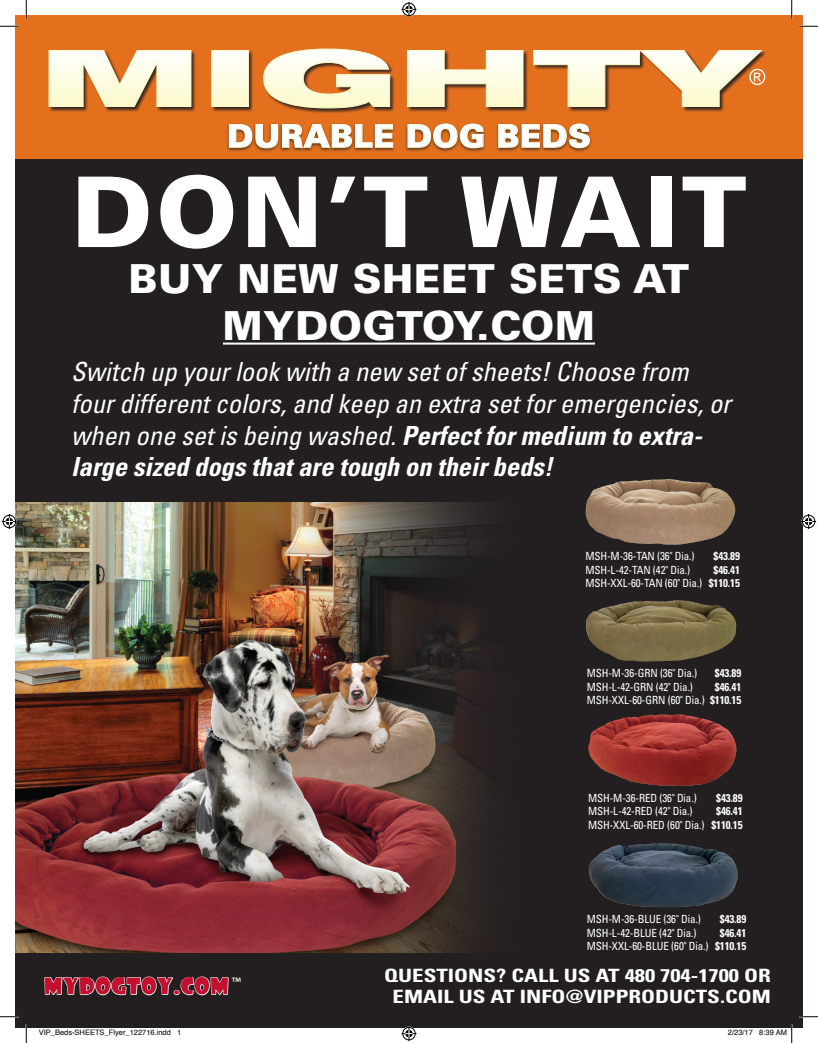
<style>
.page{position:relative;width:818px;height:1043px;background:#fff}
.page>*{position:absolute;margin:0;border:0;box-sizing:border-box;transform-origin:0 0}
.t1{font:900 97.5px "Univers LT";letter-spacing:.04em;color:#fff}
.t2{font:900 40px/46.2px "Univers LT";letter-spacing:.01em;color:#fff;text-align:center}
.t3{font:900 31.25px "Univers LT";letter-spacing:.02em;color:#fff}
.t4{font:italic condensed 26.38px/31.6px "Univers LT";color:#fff}
.t5{font:21.75px "Showcard Gothic";letter-spacing:.04em;color:#c3102f}
.t6{font:700 condensed 18.38px/21.4px "Univers LT";color:#fff;text-align:center;scale:1.25 1}
.t7{font:condensed 11.25px/13.5px "Univers LT";letter-spacing:-.01em;color:#fff;text-align:right}
.t8{font:700 condensed 11.25px "Univers LT";letter-spacing:-.01em;color:#fff}
.t9{font:7.5px "Helvetica";color:#000}
.s1{font-weight:700}
</style>
<div class="page">
<div style="left:15px;top:15px;width:787px;height:1013px;background:#231f20"></div>
<div style="left:15px;top:15px;width:787px;height:144px;background:#e4701e"></div>
<div style="left:49px;top:49px;width:718px;height:65px;background:#231f20;opacity:.9"></div>
<svg style="left:48px;top:48px;width:714px;height:60px"></svg>
<svg style="left:749px;top:69px;width:16px;height:16px"></svg>
<img style="left:15px;top:502px;width:466px;height:451px">
<div style="left:584px;top:598px;width:158px;height:70px;background:#231f20;opacity:.6"></div>
<img style="left:616px;top:600px;width:62px;height:5px">
<div style="left:587px;top:841px;width:157px;height:72px;background:#231f20;opacity:.6"></div>
<img style="left:596px;top:843px;width:60px;height:13px">
<div style="left:584px;top:477px;width:157px;height:74px;background:#231f20;opacity:.6"></div>
<img style="left:596px;top:479px;width:72px;height:10px">
<div style="left:586px;top:712px;width:156px;height:80px;background:#231f20;opacity:.6"></div>
<img style="left:598px;top:714px;width:62px;height:14px">
<div style="left:226px;top:122px;width:366px;height:31px;background:#231f20;opacity:.75"></div>
<svg style="left:228px;top:123px;width:166px;height:26px"></svg>
<svg style="left:407px;top:123px;width:77px;height:26px"></svg>
<svg style="left:497px;top:123px;width:93px;height:26px;background:#a67548"></svg>
<hr style="left:223px;top:342px;width:372px;height:2px;background:#fff">
<svg style="left:43px;top:938px;width:186px;height:58px"></svg>
<svg style="left:0;top:25px;width:19px;height:2px"></svg>
<svg style="left:799px;top:25px;width:19px;height:2px"></svg>
<svg style="left:0;top:1016px;width:19px;height:1px"></svg>
<svg style="left:799px;top:1015px;width:19px;height:2px"></svg>
<svg style="left:25px;top:0;width:2px;height:19px"></svg>
<svg style="left:25px;top:1024px;width:2px;height:18px"></svg>
<svg style="left:790px;top:0;width:2px;height:19px"></svg>
<svg style="left:401px;top:2px;width:15px;height:15px"></svg>
<svg style="left:401px;top:1026px;width:15px;height:15px"></svg>
<svg style="left:2px;top:514px;width:15px;height:15px"></svg>
<svg style="left:801px;top:514px;width:15px;height:15px"></svg>
<svg style="left:790px;top:1024px;width:2px;height:18px"></svg>
<h3 class="t3" style="left:227px;top:116px;width:365px">DURABLE DOG BEDS</h3>
<h1 class="t1" style="left:71px;top:151px;width:676px">DON’T WAIT</h1>
<h2 class="t2" style="left:129px;top:255px;width:561px">BUY NEW SHEET SETS AT<br>MYDOGTOY.COM</h2>
<h3 class="t4" style="left:71px;top:356px;width:661px">Switch up your look with a new set of sheets! Choose from four different colors, and keep an extra set for emergencies, or when one set is being washed. <span class="s1">Perfect for medium to extra&shy;large sized dogs that are tough on their beds!</span></h3>
<p class="t7" style="left:585px;top:549px;width:111px">MSH-M-36-TAN (36" Dia.)</p>
<p class="t8" style="left:713px;top:549px;width:28px">$43.89</p>
<p class="t7" style="left:585px;top:563px;width:106px">MSH-L-42-TAN (42" Dia.)</p>
<p class="t7" style="left:585px;top:563px;width:156px"><span class="s1">$46.41<br></span>MSH-XXL-60-TAN (60" Dia.) <span class="s1">$110.15</span></p>
<p class="t7" style="left:586px;top:666px;width:112px">MSH-M-36-GRN (36" Dia.)</p>
<p class="t8" style="left:714px;top:666px;width:28px">$43.89</p>
<p class="t7" style="left:586px;top:680px;width:108px">MSH-L-42-GRN (42" Dia.)</p>
<p class="t7" style="left:586px;top:680px;width:156px"><span class="s1">$46.41<br></span>MSH-XXL-60-GRN (60" Dia.) <span class="s1">$110.15</span></p>
<p class="t7" style="left:588px;top:791px;width:110px">MSH-M-36-RED (36" Dia.)</p>
<p class="t8" style="left:716px;top:791px;width:28px">$43.89</p>
<p class="t7" style="left:588px;top:804px;width:106px">MSH-L-42-RED (42" Dia.)</p>
<p class="t7" style="left:588px;top:804px;width:156px"><span class="s1">$46.41<br></span>MSH-XXL-60-RED (60" Dia.) <span class="s1">$110.15</span></p>
<p class="t7" style="left:586px;top:912px;width:116px">MSH-M-36-BLUE (36" Dia.)</p>
<p class="t8" style="left:719px;top:912px;width:28px">$43.89</p>
<p class="t7" style="left:586px;top:925px;width:111px">MSH-L-42-BLUE (42" Dia.)</p>
<p class="t7" style="left:586px;top:925px;width:161px"><span class="s1">$46.41<br></span>MSH-XXL-60-BLUE (60" Dia.) <span class="s1">$110.15</span></p>
<h3 class="t5" style="left:44px;top:971px;width:198px">MYDOGTOY.COM <sup>™</sup></h3>
<h3 class="t6" style="left:384px;top:964px;width:311px">QUESTIONS? CALL US AT 480 704-1700 OR<br>EMAIL US AT INFO@VIPPRODUCTS.COM</h3>
<p class="t9" style="left:39px;top:1027px;width:144px">VIP_Beds-SHEETS_Flyer_122716.indd 1</p>
<p class="t9" style="left:728px;top:1027px;width:61px">2/23/17 8:39 AM</p>
</div>
